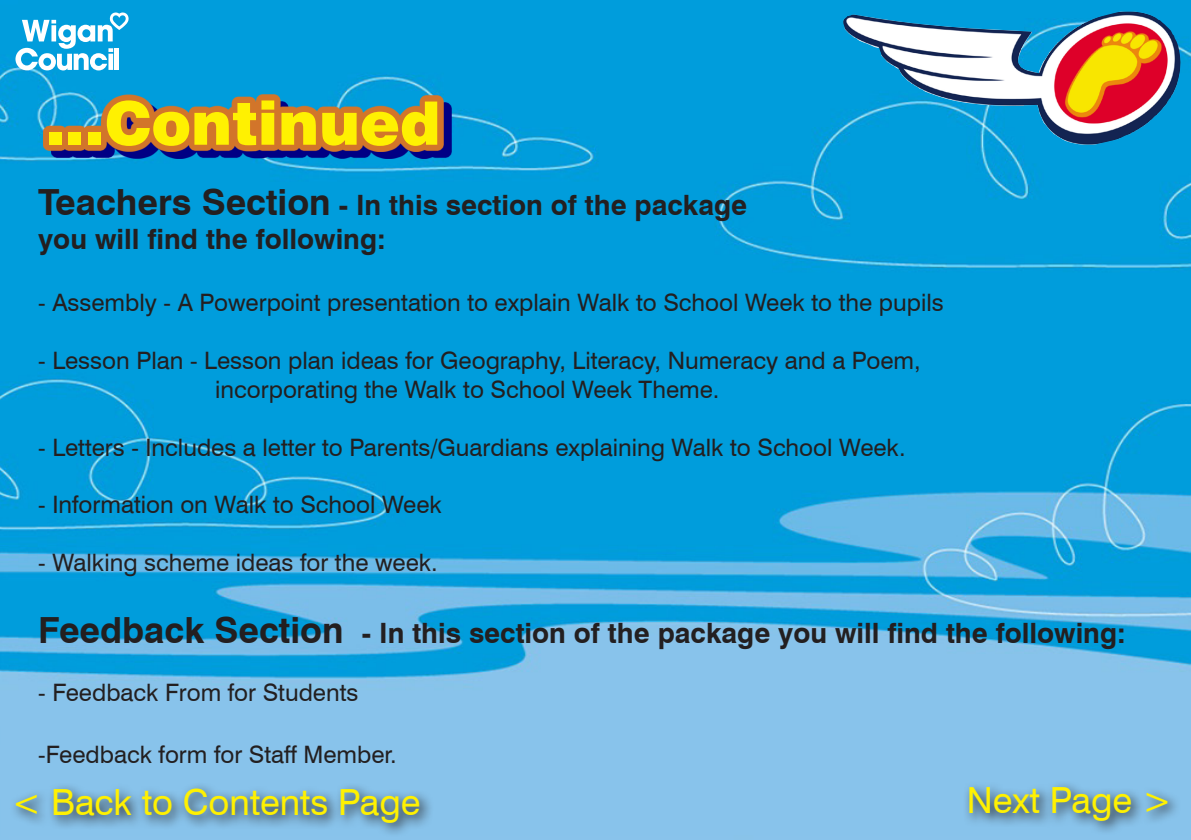
<style>
.page{position:relative;width:1191px;height:840px;background:#fff}
.page>*{position:absolute;margin:0;border:0;box-sizing:border-box;transform-origin:0 0}
.t1{font:900 60px "Swiss 721 BT";color:#fff101}
.t2{font:36px "Swiss 721 BT";color:#fff101}
.t3{font:700 28px "Swiss 721 BT";color:#231f20}
.t4{font:24px "Swiss 721 BT";color:#231f20}
.s1{font-size:36px}
</style>
<div class="page">
<img style="left:0;top:0;width:1191px;height:839px">
<img style="left:842px;top:12px;width:339px;height:133px">
<svg style="left:51px;top:101px;width:401px;height:58px;background:#062898"></svg>
<svg style="left:43px;top:94px;width:400px;height:58px;background:#9c7a56"></svg>
<svg style="left:963px;top:780px;width:218px;height:54px;background:#79accf"></svg>
<svg style="left:9px;top:781px;width:425px;height:55px;background:#79accf"></svg>
<svg style="left:15px;top:12px;width:114px;height:58px"></svg>
<div style="left:108px;top:54px;width:5px;height:16px;background:#fff"></div>
<div style="left:114px;top:48px;width:5px;height:22px;background:#fff"></div>
<p class="t1" style="left:45px;top:87px;width:397px">...Continued</p>
<p class="t3" style="left:38px;top:188px;width:710px"><span class="s1">Teachers Section</span> - In this section of the package</p>
<p class="t3" style="left:38px;top:222px;width:349px">you will find the following:</p>
<p class="t4" style="left:38px;top:288px;width:907px">- Assembly - A Powerpoint presentation to explain Walk to School Week to the pupils</p>
<p class="t4" style="left:38px;top:345px;width:884px">- Lesson Plan - Lesson plan ideas for Geography, Literacy, Numeracy and a Poem,</p>
<p class="t4" style="left:215px;top:374px;width:506px">incorporating the Walk to School Week Theme.</p>
<p class="t4" style="left:38px;top:432px;width:869px">- Letters - Includes a letter to Parents/Guardians explaining Walk to School Week.</p>
<p class="t4" style="left:38px;top:489px;width:405px">- Information on Walk to School Week</p>
<p class="t4" style="left:38px;top:547px;width:401px">- Walking scheme ideas for the week.</p>
<p class="t3" style="left:38px;top:615px;width:1089px"><span class="s1">Feedback Section</span> - In this section of the package you will find the following:</p>
<p class="t4" style="left:38px;top:677px;width:321px">- Feedback From for Students</p>
<p class="t4" style="left:38px;top:739px;width:360px">-Feedback form for Staff Member.</p>
<p class="t2" style="left:11px;top:780px;width:411px">&lt; Back to Contents Page</p>
<p class="t2" style="left:967px;top:778px;width:207px">Next Page &gt;</p>
</div>
